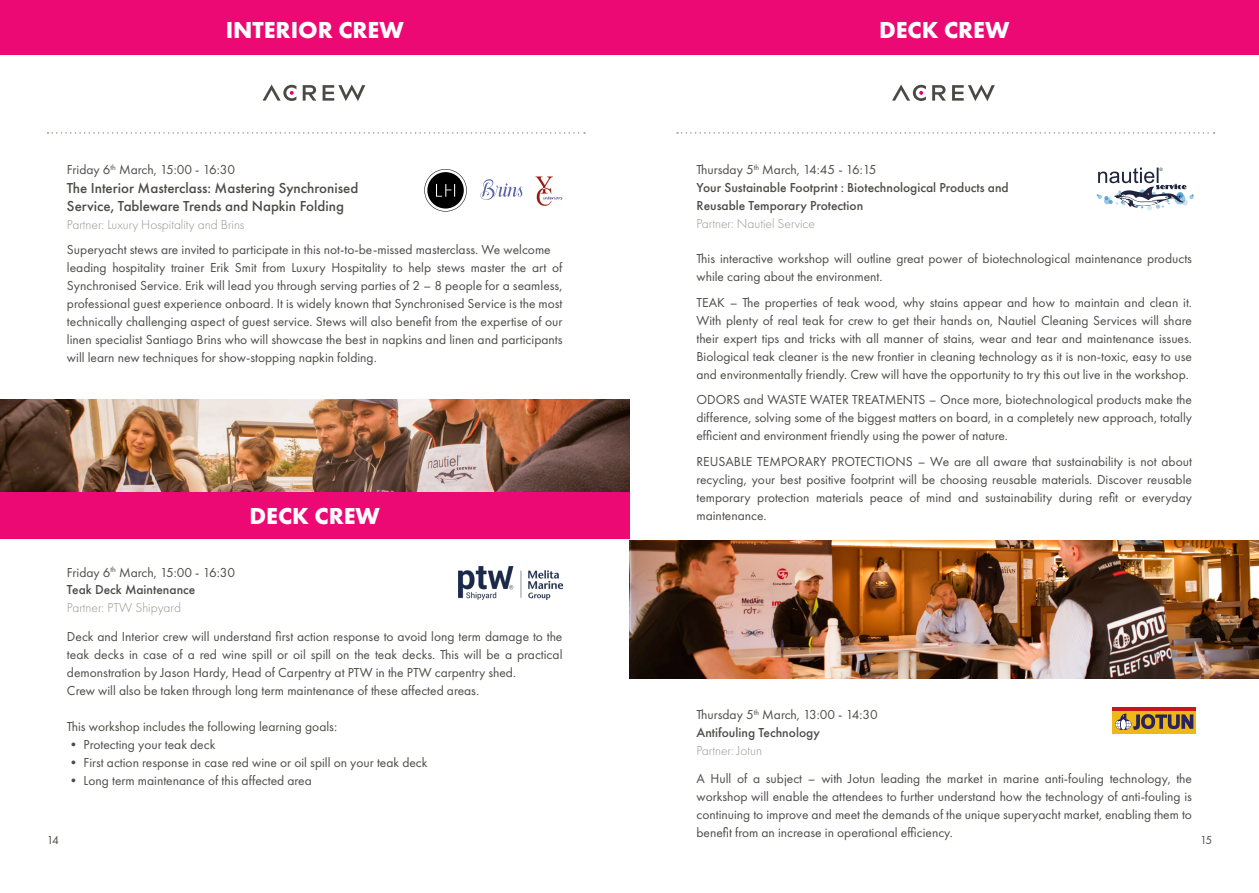
<style>
.page{position:relative;width:1259px;height:893px;background:#fff}
.page>*{position:absolute;margin:0;border:0;box-sizing:border-box;transform-origin:0 0}
.t1{font:700 24px "Futura PT";color:#fff}
.t2{font:500 15px/18px "Futura PT";color:#4d4c47}
.t3{font:13.5px/18px "Futura PT";color:#4d4c47}
.t4{font:500 13.5px/17.9px "Futura PT";color:#4d4c47}
.t5{font:300 13.5px "Futura PT";color:#95948c}
.t6{font:12px "Futura PT";color:#4d4c47}
.s1{font-weight:500}
.s2{font-weight:400}
</style>
<div class="page">
<img style="left:0;top:400px;width:629px;height:92px">
<svg style="left:48px;top:132px;width:537px;height:2px"></svg>
<svg style="left:424px;top:169px;width:43px;height:43px"></svg>
<img style="left:459px;top:566px;width:103px;height:34px">
<div style="left:0;top:492px;width:629px;height:47px;background:#ed0973"></div>
<svg style="left:480px;top:179px;width:42px;height:21px"></svg>
<img style="left:535px;top:176px;width:28px;height:30px">
<svg style="left:303px;top:85px;width:13px;height:16px"></svg>
<svg style="left:322px;top:85px;width:43px;height:16px"></svg>
<svg style="left:263px;top:85px;width:33px;height:16px"></svg>
<div style="left:0;top:0;width:642px;height:54px;background:#ed0973"></div>
<svg style="left:677px;top:132px;width:537px;height:2px"></svg>
<svg style="left:1096px;top:168px;width:97px;height:43px"></svg>
<div style="left:1111px;top:711px;width:84px;height:22px;background:#eeb914"></div>
<hr style="left:1111px;top:708px;width:84px;height:3px;background:#cb151c">
<svg style="left:1115px;top:713px;width:78px;height:17px"></svg>
<img style="left:629px;top:541px;width:630px;height:138px">
<svg style="left:932px;top:85px;width:14px;height:16px"></svg>
<svg style="left:952px;top:85px;width:42px;height:16px"></svg>
<svg style="left:892px;top:85px;width:34px;height:16px"></svg>
<div style="left:617px;top:0;width:642px;height:54px;background:#ed0973"></div>
<h1 class="t1" style="left:226px;top:14px;width:179px">INTERIOR CREW</h1>
<p class="t3" style="left:67px;top:161px;width:170px">Friday 6<sup>th</sup> March, 15:00 - 16:30</p>
<p class="t2" style="left:67px;top:179px;width:293px">The Interior Masterclass: Mastering Synchronised<br>Service, Tableware Trends and Napkin Folding</p>
<p class="t5" style="left:67px;top:217px;width:179px">Partner: Luxury Hospitality and Brins</p>
<p class="t3" style="left:67px;top:240px;width:497px">Superyacht stews are invited to participate in this not-to-be-missed masterclass. We welcome leading hospitality trainer Erik Smit from Luxury Hospitality to help stews master the art of Synchronised Service. Erik will lead you through serving parties of 2 – 8 people for a seamless, professional guest experience onboard. It is widely known that Synchronised Service is the most technically challenging aspect of guest service. Stews will also benefit from the expertise of our linen specialist Santiago Brins who will showcase the best in napkins and linen and participants will learn new techniques for show-stopping napkin folding.</p>
<h1 class="t1" style="left:250px;top:500px;width:132px">DECK CREW</h1>
<p class="t3" style="left:67px;top:563px;width:170px">Friday 6<sup>th</sup> March, 15:00 - 16:30<br><span class="s1">Teak Deck Maintenance</span></p>
<p class="t5" style="left:67px;top:600px;width:115px">Partner: PTW Shipyard</p>
<p class="t3" style="left:67px;top:627px;width:497px">Deck and Interior crew will understand first action response to avoid long term damage to the teak decks in case of a red wine spill or oil spill on the teak decks. This will be a practical demonstration by Jason Hardy, Head of Carpentry at PTW in the PTW carpentry shed.<br>Crew will also be taken through long term maintenance of these affected areas.</p>
<p class="t3" style="left:67px;top:717px;width:272px">This workshop includes the following learning goals:</p>
<p class="t3" style="left:67px;top:735px;width:150px">• Protecting your teak deck</p>
<p class="t3" style="left:67px;top:753px;width:362px">• First action response in case red wine or oil spill on your teak deck</p>
<p class="t3" style="left:67px;top:771px;width:246px">• Long term maintenance of this affected area</p>
<p class="t6" style="left:47px;top:832px;width:14px">14</p>
<h1 class="t1" style="left:879px;top:14px;width:132px">DECK CREW</h1>
<p class="t4" style="left:696px;top:161px;width:314px"><span class="s2">Thursday 5</span><sup>th</sup> <span class="s2">March, 14:45 - 16:15<br></span>Your Sustainable Footprint : Biotechnological Products and<br>Reusable Temporary Protection</p>
<p class="t5" style="left:696px;top:216px;width:120px">Partner: Nautiel Service</p>
<p class="t3" style="left:696px;top:250px;width:497px">This interactive workshop will outline great power of biotechnological maintenance products while caring about the environment.</p>
<p class="t3" style="left:696px;top:293px;width:497px;text-align:justify">TEAK – The properties of teak wood, why stains appear and how to maintain and clean it.<br>With plenty of real teak for crew to get their hands on, Nautiel Cleaning Services will share their expert tips and tricks with all manner of stains, wear and tear and maintenance issues.<br>Biological teak cleaner is the new frontier in cleaning technology as it is non-toxic, easy to use and environmentally friendly. Crew will have the opportunity to try this out live in the workshop.</p>
<p class="t3" style="left:696px;top:391px;width:497px;text-align:justify">ODORS and WASTE WATER TREATMENTS – Once more, biotechnological products make the difference, solving some of the biggest matters on board, in a completely new approach, totally efficient and environment friendly using the power of nature.</p>
<p class="t3" style="left:696px;top:452px;width:497px;text-align:justify">REUSABLE TEMPORARY PROTECTIONS – We are all aware that sustainability is not about recycling, your best positive footprint will be choosing reusable materials. Discover reusable temporary protection materials peace of mind and sustainability during refit or everyday maintenance.</p>
<p class="t3" style="left:696px;top:706px;width:183px">Thursday 5<sup>th</sup> March, 13:00 - 14:30<br><span class="s1">Antifouling Technology</span></p>
<p class="t5" style="left:696px;top:743px;width:67px">Partner: Jotun</p>
<p class="t3" style="left:696px;top:769px;width:497px;text-align:justify">A Hull of a subject – with Jotun leading the market in marine anti-fouling technology, the workshop will enable the attendees to further understand how the technology of anti-fouling is continuing to improve and meet the demands of the unique superyacht market, enabling them to benefit from an increase in operational efficiency.</p>
<p class="t6" style="left:1200px;top:832px;width:14px">15</p>
</div>
